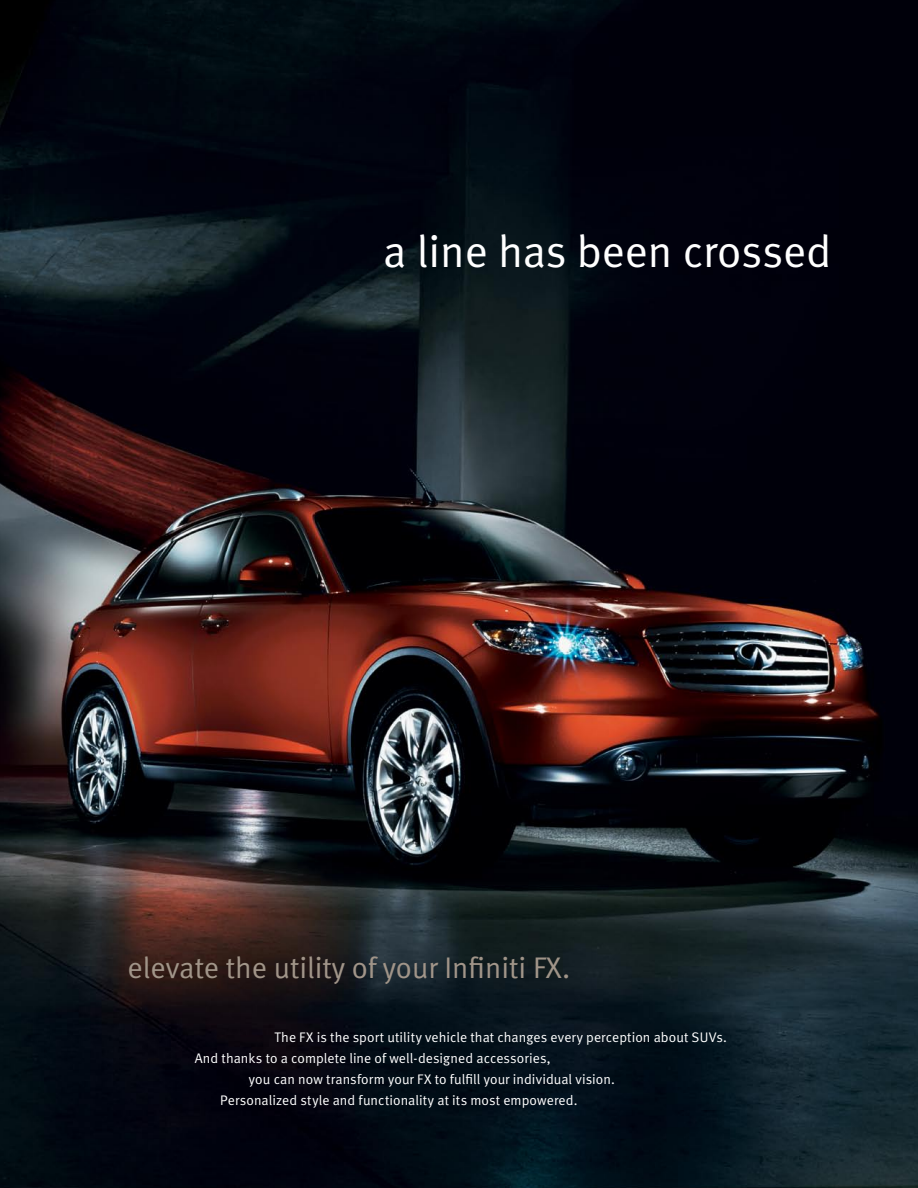
<style>
.page{position:relative;width:918px;height:1188px;background:#fff}
.page>*{position:absolute;margin:0;border:0;box-sizing:border-box;transform-origin:0 0}
.t1{font:45px "Meta Normal LF";color:#fff}
.t2{font:29.85px "Meta Normal LF";color:#a19589}
.t3{font:13.8px "Meta Normal LF";letter-spacing:.005em;color:#fff}
</style>
<div class="page">
<img style="left:0;top:0;width:918px;height:1188px">
<h1 class="t1" style="left:383px;top:225px;width:450px">a line has been crossed</h1>
<h2 class="t2" style="left:128px;top:950px;width:444px">elevate the utility of your Infiniti FX.</h2>
<p class="t3" style="left:274px;top:1029px;width:454px">The FX is the sport utility vehicle that changes every perception about SUVs.</p>
<p class="t3" style="left:195px;top:1050px;width:358px">And thanks to a complete line of well-designed accessories,</p>
<p class="t3" style="left:249px;top:1071px;width:367px">you can now transform your FX to fulfill your individual vision.</p>
<p class="t3" style="left:220px;top:1092px;width:359px">Personalized style and functionality at its most empowered.</p>
</div>
